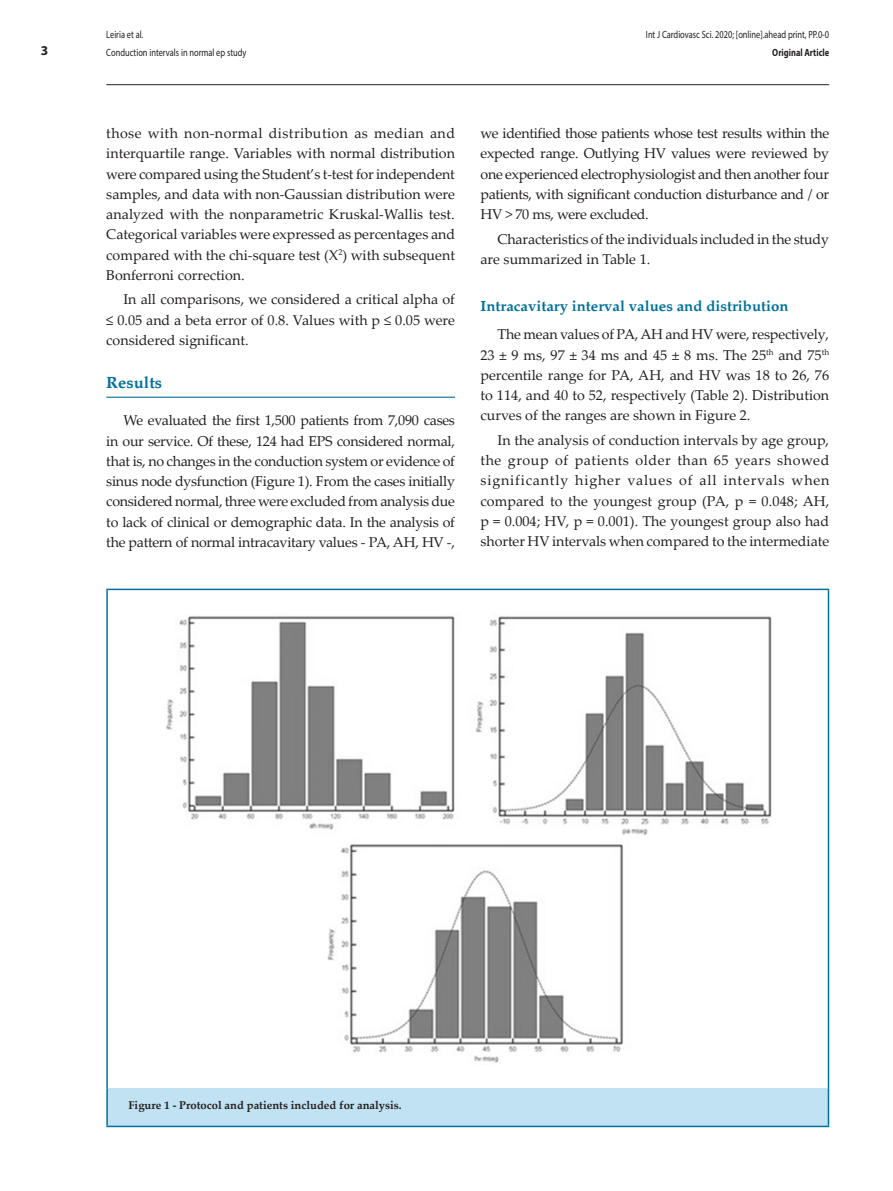
<style>
.page{position:relative;width:893px;height:1191px;background:#fff}
.page>*{position:absolute;margin:0;border:0;box-sizing:border-box;transform-origin:0 0}
._1_-_Titulo-materia{font:700 16.5px "Palatino";color:#00719a}
._2_-_Sub-titulo{font:700 15px "Palatino";color:#00719a}
._4_-_Texto-Basico{font:14.25px/20.2px "Palatino Linotype";letter-spacing:-.005em;color:#231f20;text-align:justify}
.t1{font:700 13.5px "Myriad Pro";color:#231f20}
._7_-_Legenda-figura{font:700 11.25px "Palatino Linotype";color:#231f20}
.t2{font:10.5px/18px "Myriad Pro";color:#231f20;scale:.8 1}
.t3{font:700 10.5px "Myriad Pro";color:#231f20;scale:.8 1}
</style>
<div class="page">
<hr style="left:106px;top:84px;width:723px;height:1px;background:#231f20">
<div style="left:107px;top:1088px;width:721px;height:38px;background:#c0e2f2"></div>
<hr style="left:106px;top:1088px;width:2px;height:37px;background:#00719a">
<hr style="left:828px;top:1088px;width:1px;height:37px;background:#00719a">
<hr style="left:106px;top:1125px;width:723px;height:2px;background:#00719a">
<hr style="left:106px;top:588px;width:723px;height:2px;background:#00719a">
<hr style="left:106px;top:590px;width:2px;height:498px;background:#00719a">
<hr style="left:828px;top:590px;width:1px;height:498px;background:#00719a">
<img style="left:166px;top:616px;width:605px;height:447px">
<hr style="left:106px;top:396px;width:349px;height:2px;background:#00719a">
<p class="t1" style="left:41px;top:42px;width:9px">3</p>
<p class="t2" style="left:106px;top:25px;width:177px">Leiria et al.<br>Conduction intervals in normal ep study</p>
<p class="t2" style="left:646px;top:25px;width:231px">Int J Cardiovasc Sci. 2020; [online].ahead print, PP.0-0</p>
<p class="t3" style="left:772px;top:45px;width:73px">Original Article</p>
<p class="_4_-_Texto-Basico" style="left:106px;top:122px;width:350px">those with non-normal distribution as median and interquartile range. Variables with normal distribution were compared using the Student’s t-test for independent samples, and data with non-Gaussian distribution were analyzed with the nonparametric Kruskal-Wallis test.<br>Categorical variables were expressed as percentages and compared with the chi-square test (X<sup>2</sup>) with subsequent Bonferroni correction.</p>
<p class="_4_-_Texto-Basico" style="left:106px;top:289px;width:350px;text-indent:17px">In all comparisons, we considered a critical alpha of ≤ 0.05 and a beta error of 0.8. Values with p ≤ 0.05 were considered significant.</p>
<p class="_1_-_Titulo-materia" style="left:106px;top:373px;width:57px">Results</p>
<p class="_4_-_Texto-Basico" style="left:106px;top:410px;width:350px;text-indent:17px">We evaluated the first 1,500 patients from 7,090 cases in our service. Of these, 124 had EPS considered normal, that is, no changes in the conduction system or evidence of sinus node dysfunction (Figure 1). From the cases initially considered normal, three were excluded from analysis due to lack of clinical or demographic data. In the analysis of the pattern of normal intracavitary values - PA, AH, HV -,</p>
<p class="_4_-_Texto-Basico" style="left:480px;top:122px;width:350px">we identified those patients whose test results within the expected range. Outlying HV values were reviewed by one experienced electrophysiologist and then another four patients, with significant conduction disturbance and / or HV &gt; 70 ms, were excluded.</p>
<p class="_4_-_Texto-Basico" style="left:480px;top:228px;width:350px;text-indent:17px">Characteristics of the individuals included in the study are summarized in Table 1.</p>
<p class="_2_-_Sub-titulo" style="left:480px;top:297px;width:310px">Intracavitary interval values and distribution</p>
<p class="_4_-_Texto-Basico" style="left:480px;top:324px;width:350px;text-indent:17px">The mean values of PA, AH and HV were, respectively, 23 ± 9 ms, 97 ± 34 ms and 45 ± 8 ms. The 25<sup>th</sup> and 75<sup>th </sup>percentile range for PA, AH, and HV was 18 to 26, 76 to 114, and 40 to 52, respectively (Table 2). Distribution curves of the ranges are shown in Figure 2.</p>
<p class="_4_-_Texto-Basico" style="left:480px;top:429px;width:350px;text-indent:17px">In the analysis of conduction intervals by age group, the group of patients older than 65 years showed significantly higher values of all intervals when compared to the youngest group (PA, p = 0.048; AH, p = 0.004; HV, p = 0.001). The youngest group also had shorter HV intervals when compared to the intermediate</p>
<p class="_7_-_Legenda-figura" style="left:128px;top:1097px;width:275px">Figure 1 - Protocol and patients included for analysis.</p>
</div>
